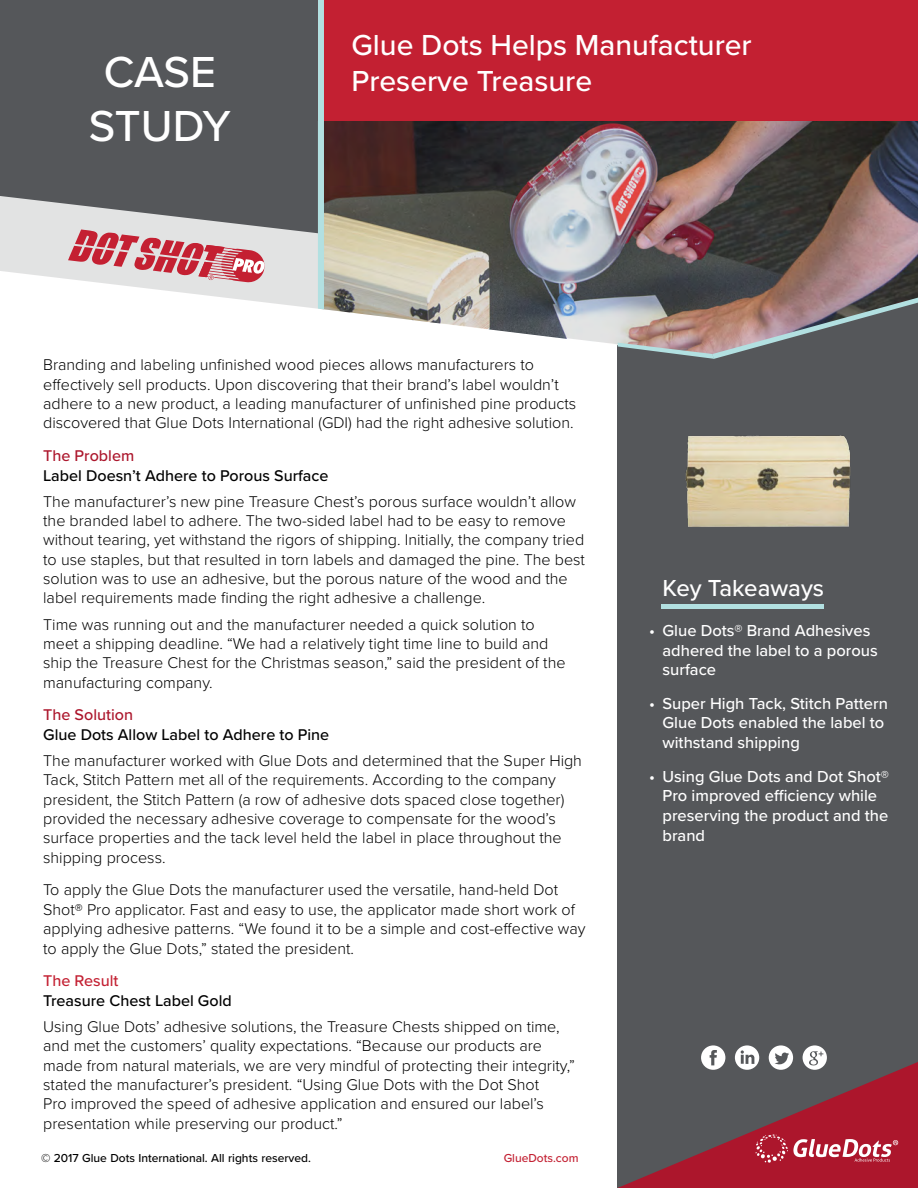
<style>
.page{position:relative;width:918px;height:1188px;background:#fff}
.page>*{position:absolute;margin:0;border:0;box-sizing:border-box;transform-origin:0 0}
.t1{font:500 45px/54px "Proxima Nova";letter-spacing:-.005em;color:#fff;text-align:center}
.t2{font:500 30px/36px "Proxima Nova";color:#fff}
.t3{font:500 24px "Proxima Nova";color:#fff}
.t4{font:500 16.5px/19.8px "Proxima Nova";color:#fff}
.t5{font:300 16.2px/19.4px "Proxima Nova";color:#000}
.t6{font:500 16.2px "Proxima Nova";color:#000}
.t7{font:500 16.2px "Proxima Nova";color:#ac162c}
.t8{font:500 16.2px "Proxima Nova";color:#c32032}
.t9{font:500 12px "Proxima Nova";color:#000}
.t10{font:500 12px "Proxima Nova";color:#c32032}
</style>
<div class="page">
<div style="left:618px;top:0;width:300px;height:1188px;background:#55575a"></div>
<img style="left:0;top:121px;width:918px;height:235px">
<div style="left:0;top:0;width:918px;height:121px;background:#c32032"></div>
<div style="left:661px;top:604px;width:162px;height:5px;background:#b2e0e1"></div>
<div style="left:318px;top:0;width:6px;height:309px;background:#b2e0e1"></div>
<svg style="left:0;top:0;width:318px;height:233px;fill:#55575a"></svg>
<svg style="left:68px;top:229px;width:197px;height:54px"></svg>
<svg style="left:618px;top:298px;width:300px;height:61px"></svg>
<img style="left:685px;top:435px;width:166px;height:92px">
<svg style="left:617px;top:1045px;width:301px;height:143px"></svg>
<h1 class="t1" style="left:89px;top:44px;width:144px">CASE<br>STUDY</h1>
<h2 class="t2" style="left:351px;top:26px;width:402px">Glue Dots Helps Manufacturer<br>Preserve Treasure</h2>
<p class="t5" style="left:43px;top:354px;width:535px">Branding and labeling unfinished wood pieces allows manufacturers to effectively sell products. Upon discovering that their brand’s label wouldn’t adhere to a new product, a leading manufacturer of unfinished pine products discovered that Glue Dots International (GDI) had the right adhesive solution.</p>
<p class="t7" style="left:43px;top:444px;width:93px">The Problem</p>
<p class="t6" style="left:43px;top:463px;width:287px">Label Doesn’t Adhere to Porous Surface</p>
<p class="t5" style="left:43px;top:491px;width:543px">The manufacturer’s new pine Treasure Chest’s porous surface wouldn’t allow the branded label to adhere. The two-sided label had to be easy to remove without tearing, yet withstand the rigors of shipping. Initially, the company tried to use staples, but that resulted in torn labels and damaged the pine. The best solution was to use an adhesive, but the porous nature of the wood and the label requirements made finding the right adhesive a challenge.</p>
<p class="t5" style="left:43px;top:614px;width:524px">Time was running out and the manufacturer needed a quick solution to meet a shipping deadline. “We had a relatively tight time line to build and ship the Treasure Chest for the Christmas season,” said the president of the manufacturing company.</p>
<p class="t7" style="left:43px;top:703px;width:91px">The Solution</p>
<p class="t6" style="left:43px;top:722px;width:288px">Glue Dots Allow Label to Adhere to Pine</p>
<p class="t5" style="left:43px;top:750px;width:540px">The manufacturer worked with Glue Dots and determined that the Super High Tack, Stitch Pattern met all of the requirements. According to the company president, the Stitch Pattern (a row of adhesive dots spaced close together) provided the necessary adhesive coverage to compensate for the wood’s surface properties and the tack level held the label in place throughout the shipping process.</p>
<p class="t5" style="left:43px;top:880px;width:544px">To apply the Glue Dots the manufacturer used the versatile, hand-held Dot Shot® Pro applicator. Fast and easy to use, the applicator made short work of applying adhesive patterns. “We found it to be a simple and cost-effective way to apply the Glue Dots,” stated the president.</p>
<p class="t8" style="left:43px;top:969px;width:77px">The Result</p>
<p class="t6" style="left:43px;top:988px;width:190px">Treasure Chest Label Gold</p>
<p class="t5" style="left:43px;top:1016px;width:533px">Using Glue Dots’ adhesive solutions, the Treasure Chests shipped on time, and met the customers’ quality expectations. “Because our products are made from natural materials, we are very mindful of protecting their integrity,” stated the manufacturer’s president. “Using Glue Dots with the Dot Shot<br>Pro improved the speed of adhesive application and ensured our label’s presentation while preserving our product.”</p>
<p class="t9" style="left:41px;top:1149px;width:271px">© 2017 Glue Dots International. All rights reserved.</p>
<p class="t10" style="left:504px;top:1149px;width:76px">GlueDots.com</p>
<h3 class="t3" style="left:663px;top:570px;width:163px">Key Takeaways</h3>
<p class="t4" style="left:663px;top:620px;width:217px;text-indent:-13px">• Glue Dots® Brand Adhesives adhered the label to a porous surface</p>
<p class="t4" style="left:663px;top:693px;width:227px;text-indent:-13px">• Super High Tack, Stitch Pattern<br>Glue Dots enabled the label to withstand shipping</p>
<p class="t4" style="left:663px;top:766px;width:228px;text-indent:-13px">• Using Glue Dots and Dot Shot®<br>Pro improved efficiency while preserving the product and the brand</p>
</div>
